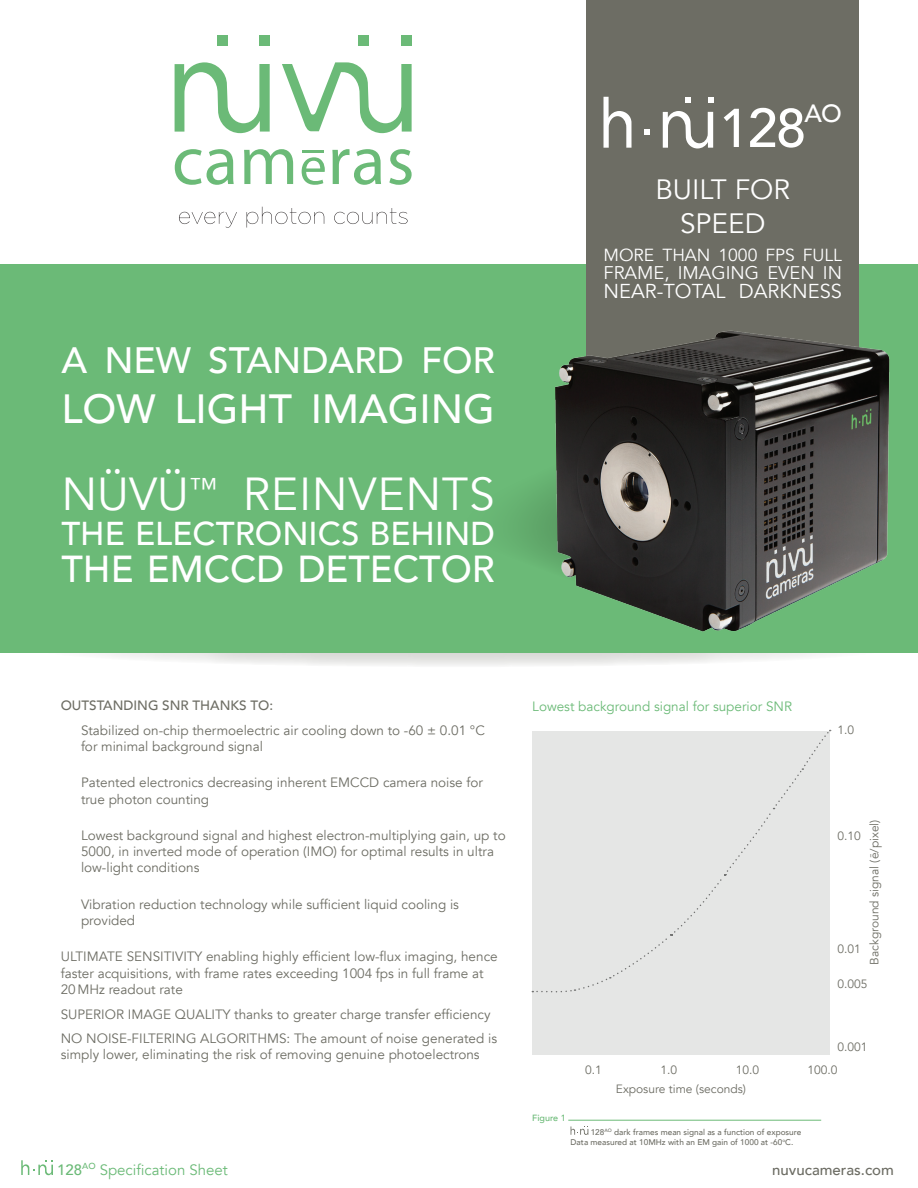
<style>
.page{position:relative;width:918px;height:1188px;background:#fff}
.page>*{position:absolute;margin:0;border:0;box-sizing:border-box;transform-origin:0 0}
.t1{font:500 54px "Avenir";color:#fff}
.t2{font:46.2px "Avenir";letter-spacing:.015em;color:#fff}
.t3{font:500 40.65px "Avenir";color:#fff}
.t4{font:500 37.5px "Avenir";color:#fff}
.t5{font:500 36.6px "Avenir";color:#fff}
.t6{font:500 33px "Avenir";color:#fff}
.X_-_TITRE_VERT{font:27.9px/33.6px "Avenir";color:#fff;text-align:center}
.t7{font:500 24.9px "Avenir";color:#fff}
.t8{font:20.1px "Avenir";color:#fff}
.t9{font:18.3px "Avenir";color:#fff}
.t10{font:17.4px "Avenir";color:#fff}
._1-TITRE_VERT{font:15px "Avenir";color:#6bba77}
._1-TITRE_VERT-2{font:500 15px "Avenir";color:#6d6d64}
.t11{font:13.5px/16.2px "Avenir";color:#6d6d64}
.t12{font:13.5px "Avenir";color:#6bba77}
.t13{font:500 13.5px "Avenir";color:#6d6d64}
.t14{font:12px "Avenir";color:#6d6d64}
._134-FIGURE_X_VERT{font:500 9px "Avenir";color:#6bba77}
._11-GRAPHIQUE_LÉGEND{font:500 8.25px/9.9px "Avenir";color:#6d6d64}
.s1{font-weight:500}
</style>
<div class="page">
<hr style="left:568px;top:1120px;width:253px;height:1px;background:#6bba77">
<svg style="left:571px;top:1126px;width:18px;height:9px"></svg>
<svg style="left:21px;top:1160px;width:32px;height:15px"></svg>
<svg style="left:33px;top:631px;width:855px;height:36px"></svg>
<div style="left:0;top:264px;width:918px;height:388px;background:#6bba77"></div>
<div style="left:512px;top:489px;width:30px;height:70px;background:#64ae6e"></div>
<div style="left:586px;top:0;width:273px;height:430px;background:#6d6d64"></div>
<svg style="left:685px;top:97px;width:6px;height:5px"></svg>
<svg style="left:708px;top:97px;width:5px;height:5px"></svg>
<svg style="left:663px;top:111px;width:50px;height:38px"></svg>
<svg style="left:604px;top:97px;width:28px;height:51px"></svg>
<svg style="left:644px;top:129px;width:6px;height:5px"></svg>
<svg style="left:175px;top:149px;width:59px;height:36px"></svg>
<svg style="left:244px;top:149px;width:49px;height:35px"></svg>
<svg style="left:332px;top:149px;width:49px;height:36px"></svg>
<svg style="left:389px;top:149px;width:23px;height:36px"></svg>
<svg style="left:302px;top:157px;width:23px;height:28px"></svg>
<div style="left:217px;top:36px;width:10px;height:10px;background:#6bba77"></div>
<div style="left:260px;top:36px;width:10px;height:10px;background:#6bba77"></div>
<div style="left:358px;top:36px;width:10px;height:10px;background:#6bba77"></div>
<div style="left:402px;top:36px;width:10px;height:10px;background:#6bba77"></div>
<svg style="left:175px;top:62px;width:95px;height:71px"></svg>
<svg style="left:282px;top:62px;width:130px;height:71px"></svg>
<hr style="left:302px;top:150px;width:22px;height:3px;background:#6bba77">
<svg style="left:179px;top:212px;width:58px;height:16px"></svg>
<svg style="left:247px;top:207px;width:77px;height:20px"></svg>
<svg style="left:334px;top:208px;width:74px;height:16px"></svg>
<img style="left:542px;top:330px;width:348px;height:302px">
<div style="left:532px;top:731px;width:298px;height:323px;background:#e5e6e5"></div>
<svg style="left:532px;top:730px;width:299px;height:263px"></svg>
<h3 class="t5" style="left:61px;top:329px;width:435px">A NEW STANDARD FOR</h3>
<h3 class="t3" style="left:61px;top:373px;width:435px">LOW LIGHT IMAGING</h3>
<h2 class="t2" style="left:61px;top:466px;width:435px">NÜVÜ<sup>™</sup> REINVENTS</h2>
<h3 class="t6" style="left:61px;top:505px;width:435px">THE ELECTRONICS BEHIND</h3>
<h3 class="t4" style="left:61px;top:536px;width:435px">THE EMCCD DETECTOR</h3>
<p class="t1" style="left:719px;top:81px;width:88px">128</p>
<p class="t7" style="left:804px;top:92px;width:39px">AO</p>
<p class="X_-_TITRE_VERT" style="left:655px;top:173px;width:136px">BUILT FOR<br>SPEED</p>
<p class="t10" style="left:604px;top:244px;width:240px">MORE THAN 1000 FPS FULL</p>
<p class="t9" style="left:604px;top:262px;width:240px">FRAME, IMAGING EVEN IN</p>
<p class="t8" style="left:604px;top:279px;width:240px">NEAR-TOTAL DARKNESS</p>
<p class="t13" style="left:61px;top:694px;width:214px">OUTSTANDING SNR THANKS TO:</p>
<p class="t11" style="left:81px;top:722px;width:405px">Stabilized on-chip thermoelectric air cooling down to -60 ± 0.01 °C for minimal background signal</p>
<p class="t11" style="left:81px;top:775px;width:404px">Patented electronics decreasing inherent EMCCD camera noise for true photon counting</p>
<p class="t11" style="left:81px;top:827px;width:426px">Lowest background signal and highest electron-multiplying gain, up to<br>5000, in inverted mode of operation (IMO) for optimal results in ultra low-light conditions</p>
<p class="t11" style="left:81px;top:896px;width:380px">Vibration reduction technology while sufficient liquid cooling is provided</p>
<p class="t11" style="left:61px;top:949px;width:438px">ULTIMATE SENSITIVITY enabling highly efficient low-flux imaging, hence faster acquisitions, with frame rates exceeding 1004 fps in full frame at<br>20MHz readout rate</p>
<p class="t11" style="left:61px;top:1002px;width:438px;line-height:24.8px">SUPERIOR IMAGE QUALITY thanks to greater charge transfer efficiency<br>NO NOISE-FILTERING ALGORITHMS: The amount of noise generated is</p>
<p class="t11" style="left:61px;top:1047px;width:420px">simply lower, eliminating the risk of removing genuine photoelectrons</p>
<p class="t12" style="left:532px;top:698px;width:261px">Lowest background signal for superior SNR</p>
<p class="t14" style="left:838px;top:722px;width:18px">1.0</p>
<p class="t14" style="left:838px;top:829px;width:25px">0.10</p>
<p class="t14" style="left:838px;top:942px;width:25px">0.01</p>
<p class="t14" style="left:867px;top:965px;width:146px;rotate:-90deg">Background signal (ē/pixel)</p>
<p class="t14" style="left:838px;top:977px;width:32px">0.005</p>
<p class="t14" style="left:838px;top:1040px;width:32px">0.001</p>
<p class="t14" style="left:585px;top:1063px;width:18px">0.1</p>
<p class="t14" style="left:661px;top:1063px;width:18px">1.0</p>
<p class="t14" style="left:736px;top:1063px;width:25px">10.0</p>
<p class="t14" style="left:807px;top:1063px;width:32px">100.0</p>
<p class="_134-FIGURE_X_VERT" style="left:532px;top:1110px;width:35px">Figure 1</p>
<p class="t14" style="left:616px;top:1081px;width:132px">Exposure time (seconds)</p>
<p class="_11-GRAPHIQUE_LÉGEND" style="left:571px;top:1127px;width:232px;text-indent:20px">128<sup>AO</sup> dark frames mean signal as a function of exposure<br>Data measured at 10MHz with an EM gain of 1000 at -60<sup>o</sup>C.</p>
<p class="_1-TITRE_VERT" style="left:57px;top:1161px;width:172px"><span class="s1">128</span><sup>AO</sup> Specification Sheet</p>
<p class="_1-TITRE_VERT-2" style="left:772px;top:1157px;width:123px">nuvucameras.com</p>
</div>
